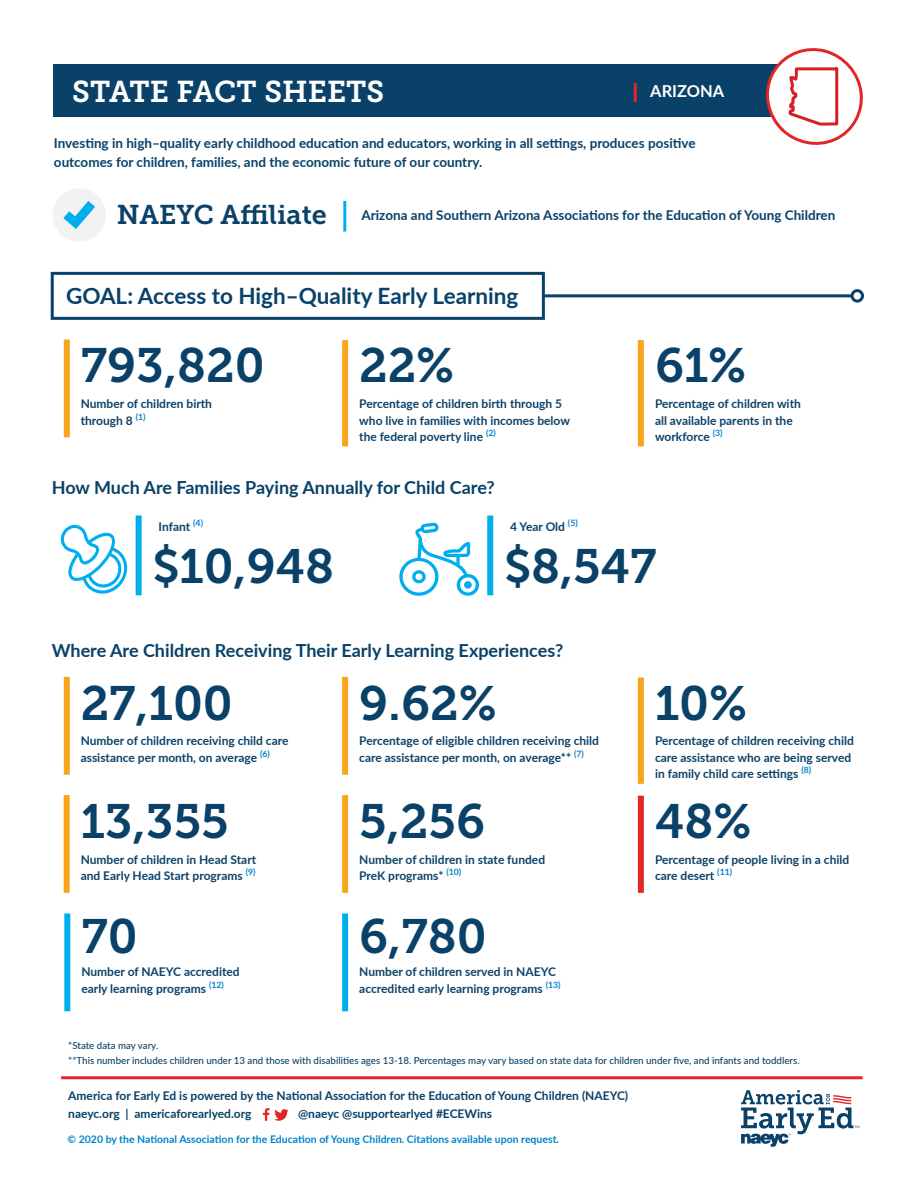
<style>
.page{position:relative;width:918px;height:1188px;background:#fff}
.page>*{position:absolute;margin:0;border:0;box-sizing:border-box;transform-origin:0 0}
.t1{font:48px "Museo Slab 700";color:#094168}
.t2{font:30px "Museo Slab 700";color:#fff}
.t3{font:27px "Museo Slab 700";color:#094168}
.t4{font:700 22.5px "Lato";color:#094168}
.t5{font:700 18px "Lato";color:#094168}
.t6{font:700 16.5px "Lato";color:#fff}
.t7{font:700 13.5px/19.5px "Lato";color:#094168}
.t8{font:700 12px/16.5px "Lato";color:#0d4269}
.t9{font:700 12px/18px "Lato";color:#094168}
.t10{font:700 10.5px "Lato";color:#0084cc}
.t11{font:500 9.75px/15.5px "Lato";color:#0d4269}
</style>
<div class="page">
<div style="left:53px;top:65px;width:759px;height:52px;background:#094168"></div>
<hr style="left:53px;top:294px;width:804px;height:3px;background:#094168">
<div style="left:852px;top:291px;width:11px;height:10px;background:#fff;border-radius:50%"></div>
<div style="left:851px;top:289px;width:13px;height:14px;border:3px solid #094168;border-radius:50%"></div>
<div style="left:51px;top:272px;width:494px;height:48px;background:#fff;border:3px solid #094168"></div>
<div style="left:342px;top:913px;width:6px;height:98px;background:#00aeef"></div>
<div style="left:136px;top:515px;width:6px;height:80px;background:#00aeef"></div>
<div style="left:487px;top:515px;width:6px;height:80px;background:#00aeef"></div>
<svg style="left:741px;top:1090px;width:118px;height:57px"></svg>
<hr style="left:61px;top:1076px;width:802px;height:3px;background:#e22525">
<div style="left:638px;top:678px;width:6px;height:106px;background:#f9a51b"></div>
<div style="left:638px;top:796px;width:6px;height:97px;background:#e22726"></div>
<div style="left:342px;top:677px;width:6px;height:98px;background:#f9a51b"></div>
<div style="left:342px;top:340px;width:6px;height:106px;background:#f9a51b"></div>
<div style="left:638px;top:340px;width:6px;height:106px;background:#f9a51b"></div>
<div style="left:342px;top:795px;width:6px;height:98px;background:#f9a51b"></div>
<svg style="left:60px;top:525px;width:68px;height:69px"></svg>
<svg style="left:399px;top:523px;width:80px;height:73px"></svg>
<div style="left:464px;top:581px;width:8px;height:8px;background:#00aeef;border-radius:50%"></div>
<div style="left:53px;top:188px;width:53px;height:54px;background:#f2f2f2;border-radius:50%"></div>
<svg style="left:63px;top:201px;width:32px;height:28px"></svg>
<svg style="left:263px;top:1108px;width:26px;height:13px"></svg>
<hr style="left:343px;top:201px;width:3px;height:31px;background:#00aeef">
<div style="left:64px;top:913px;width:6px;height:98px;background:#00aeef"></div>
<div style="left:64px;top:677px;width:6px;height:98px;background:#f9a51b"></div>
<div style="left:64px;top:339px;width:6px;height:98px;background:#f9a51b"></div>
<div style="left:64px;top:795px;width:6px;height:98px;background:#f9a51b"></div>
<hr style="left:634px;top:83px;width:3px;height:19px;background:#e22525">
<svg style="left:763px;top:48px;width:100px;height:97px"></svg>
<h2 class="t2" style="left:72px;top:75px;width:314px">STATE FACT SHEETS</h2>
<p class="t6" style="left:650px;top:79px;width:76px">ARIZONA</p>
<p class="t7" style="left:54px;top:132px;width:643px">Investing in high–quality early childhood education and educators, working in all settings, produces positive outcomes for children, families, and the economic future of our country.</p>
<h3 class="t3" style="left:117px;top:199px;width:212px">NAEYC Affiliate</h3>
<p class="t7" style="left:361px;top:205px;width:475px">Arizona and Southern Arizona Associations for the Education of Young Children</p>
<h3 class="t4" style="left:66px;top:279px;width:454px">GOAL: Access to High–Quality Early Learning</h3>
<p class="t1" style="left:81px;top:338px;width:185px">793,820</p>
<p class="t8" style="left:81px;top:395px;width:133px">Number of children birth through 8 <sup>(1)</sup></p>
<p class="t1" style="left:359px;top:338px;width:96px">22%</p>
<p class="t1" style="left:655px;top:338px;width:93px">61%</p>
<p class="t8" style="left:359px;top:395px;width:212px">Percentage of children birth through 5 who live in families with incomes below the federal poverty line <sup>(2)</sup></p>
<p class="t8" style="left:655px;top:395px;width:147px">Percentage of children with all available parents in the workforce <sup>(3)</sup></p>
<h3 class="t5" style="left:52px;top:474px;width:444px">How Much Are Families Paying Annually for Child Care?</h3>
<p class="t8" style="left:159px;top:518px;width:46px">Infant <sup>(4)</sup></p>
<p class="t8" style="left:510px;top:518px;width:69px">4 Year Old <sup>(5)</sup></p>
<p class="t1" style="left:153px;top:539px;width:183px">$10,948</p>
<p class="t1" style="left:504px;top:539px;width:154px">$8,547</p>
<h3 class="t5" style="left:52px;top:637px;width:513px">Where Are Children Receiving Their Early Learning Experiences?</h3>
<p class="t1" style="left:81px;top:676px;width:154px">27,100</p>
<p class="t1" style="left:359px;top:676px;width:139px">9.62%</p>
<p class="t1" style="left:655px;top:676px;width:94px">10%</p>
<p class="t8" style="left:81px;top:732px;width:209px">Number of children receiving child care assistance per month, on average <sup>(6)</sup></p>
<p class="t8" style="left:359px;top:732px;width:241px">Percentage of eligible children receiving child care assistance per month, on average** <sup>(7)</sup></p>
<p class="t8" style="left:655px;top:732px;width:200px">Percentage of children receiving child care assistance who are being served in family child care settings <sup>(8)</sup></p>
<p class="t1" style="left:81px;top:794px;width:150px">13,355</p>
<p class="t1" style="left:359px;top:794px;width:127px">5,256</p>
<p class="t1" style="left:655px;top:794px;width:98px">48%</p>
<p class="t8" style="left:81px;top:850px;width:177px">Number of children in Head Start and Early Head Start programs <sup>(9)</sup></p>
<p class="t8" style="left:359px;top:850px;width:187px">Number of children in state funded<br>PreK programs* <sup>(10)</sup></p>
<p class="t8" style="left:655px;top:850px;width:196px">Percentage of people living in a child care desert <sup>(11)</sup></p>
<p class="t1" style="left:81px;top:910px;width:58px">70</p>
<p class="t1" style="left:359px;top:910px;width:129px">6,780</p>
<p class="t8" style="left:81px;top:963px;width:160px">Number of NAEYC accredited early learning programs <sup>(12)</sup></p>
<p class="t8" style="left:359px;top:963px;width:203px">Number of children served in NAEYC accredited early learning programs <sup>(13)</sup></p>
<p class="t11" style="left:68px;top:1037px;width:733px">*State data may vary.<br>**This number includes children under 13 and those with disabilities ages 13-18. Percentages may vary based on state data for children under five, and infants and toddlers.</p>
<p class="t9" style="left:68px;top:1086px;width:562px">America for Early Ed is powered by the National Association for the Education of Young Children (NAEYC) naeyc.org | americaforearlyed.org</p>
<p class="t9" style="left:298px;top:1104px;width:196px">@naeyc @supportearlyed #ECEWins</p>
<p class="t10" style="left:68px;top:1132px;width:493px">© 2020 by the National Association for the Education of Young Children. Citations available upon request.</p>
</div>
